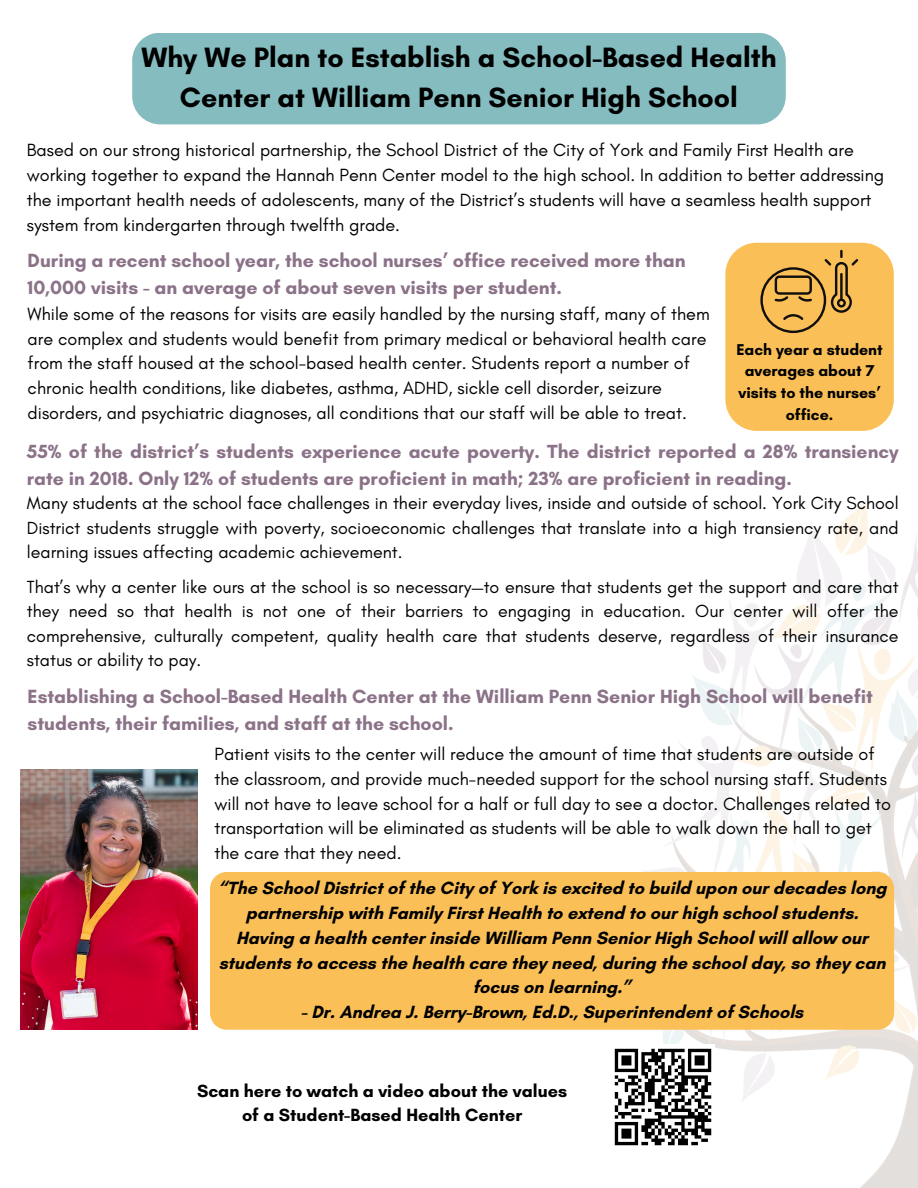
<style>
.page{position:relative;width:918px;height:1188px;background:#fff}
.page>*{position:absolute;margin:0;border:0;box-sizing:border-box;transform-origin:0 0}
.t1{font:700 28.5px/39.3px "Glacial Indifference";color:#000;text-align:center}
.t2{font:700 19.5px/27px "Glacial Indifference";color:#8b7288}
.t3{font:700 19.35px/27px "Glacial Indifference";color:#8b7288}
.t4{font:18px/24.8px "Glacial Indifference";color:#000}
.t5{font:700 18px/24.8px "Glacial Indifference";color:#000;text-align:center}
.t6{font:17.85px/24.6px "Glacial Indifference";color:#000;text-align:justify}
.t7{font:700 15.9px/21.9px "Glacial Indifference";color:#000;text-align:center}
</style>
<div class="page">
<img style="left:643px;top:499px;width:275px;height:689px">
<div style="left:132px;top:33px;width:654px;height:91px;background:#84bcc0"></div>
<div style="left:210px;top:872px;width:684px;height:158px;background:#fbbf58"></div>
<img style="left:20px;top:770px;width:178px;height:259px">
<div style="left:725px;top:243px;width:169px;height:188px;background:#fbbf58;border-radius:31px"></div>
<svg style="left:760px;top:250px;width:98px;height:83px"></svg>
<img style="left:614px;top:1045px;width:100px;height:103px">
<h3 class="t1" style="left:141px;top:38px;width:637px">Why We Plan to Establish a School-Based Health<br>Center at William Penn Senior High School</h3>
<h1 class="t4" style="left:27px;top:138px;width:859px">Based on our strong historical partnership, the School District of the City of York and Family First Health are working together to expand the Hannah Penn Center model to the high school. In addition to better addressing the important health needs of adolescents, many of the District’s students will have a seamless health support system from kindergarten through twelfth grade.</h1>
<h3 class="t2" style="left:28px;top:247px;width:660px">During a recent school year, the school nurses’ office received more than<br>10,000 visits - an average of about seven visits per student.</h3>
<h3 class="t4" style="left:28px;top:301px;width:684px">While some of the reasons for visits are easily handled by the nursing staff, many of them are complex and students would benefit from primary medical or behavioral health care from the staff housed at the school-based health center. Students report a number of chronic health conditions, like diabetes, asthma, ADHD, sickle cell disorder, seizure disorders, and psychiatric diagnoses, all conditions that our staff will be able to treat.</h3>
<h2 class="t7" style="left:736px;top:338px;width:148px">Each year a student averages about 7 visits to the nurses’ office.</h2>
<h2 class="t3" style="left:27px;top:438px;width:873px">55% of the district’s students experience acute poverty. The district reported a 28% transiency rate in 2018. Only 12% of students are proficient in math; 23% are proficient in reading.</h2>
<h2 class="t6" style="left:27px;top:491px;width:873px">Many students at the school face challenges in their everyday lives, inside and outside of school. York City School District students struggle with poverty, socioeconomic challenges that translate into a high transiency rate, and learning issues affecting academic achievement.</h2>
<h3 class="t6" style="left:27px;top:574px;width:873px">That’s why a center like ours at the school is so necessary—to ensure that students get the support and care that they need so that health is not one of their barriers to engaging in education. Our center will offer the comprehensive, culturally competent, quality health care that students deserve, regardless of their insurance status or ability to pay.</h3>
<h3 class="t2" style="left:28px;top:683px;width:847px">Establishing a School-Based Health Center at the William Penn Senior High School will benefit students, their families, and staff at the school.</h3>
<p class="t4" style="left:215px;top:741px;width:678px">Patient visits to the center will reduce the amount of time that students are outside of the classroom, and provide much-needed support for the school nursing staff. Students will not have to leave school for a half or full day to see a doctor. Challenges related to transportation will be eliminated as students will be able to walk down the hall to get the care that they need.</p>
<h3 class="t5" style="left:218px;top:876px;width:670px">“The School District of the City of York is excited to build upon our decades long partnership with Family First Health to extend to our high school students.<br>Having a health center inside William Penn Senior High School will allow our students to access the health care they need, during the school day, so they can focus on learning.”</h3>
<h3 class="t5" style="left:301px;top:1000px;width:504px">- Dr. Andrea J. Berry-Brown, Ed.D., Superintendent of Schools</h3>
<p class="t5" style="left:197px;top:1078px;width:372px">Scan here to watch a video about the values of a Student-Based Health Center</p>
</div>
